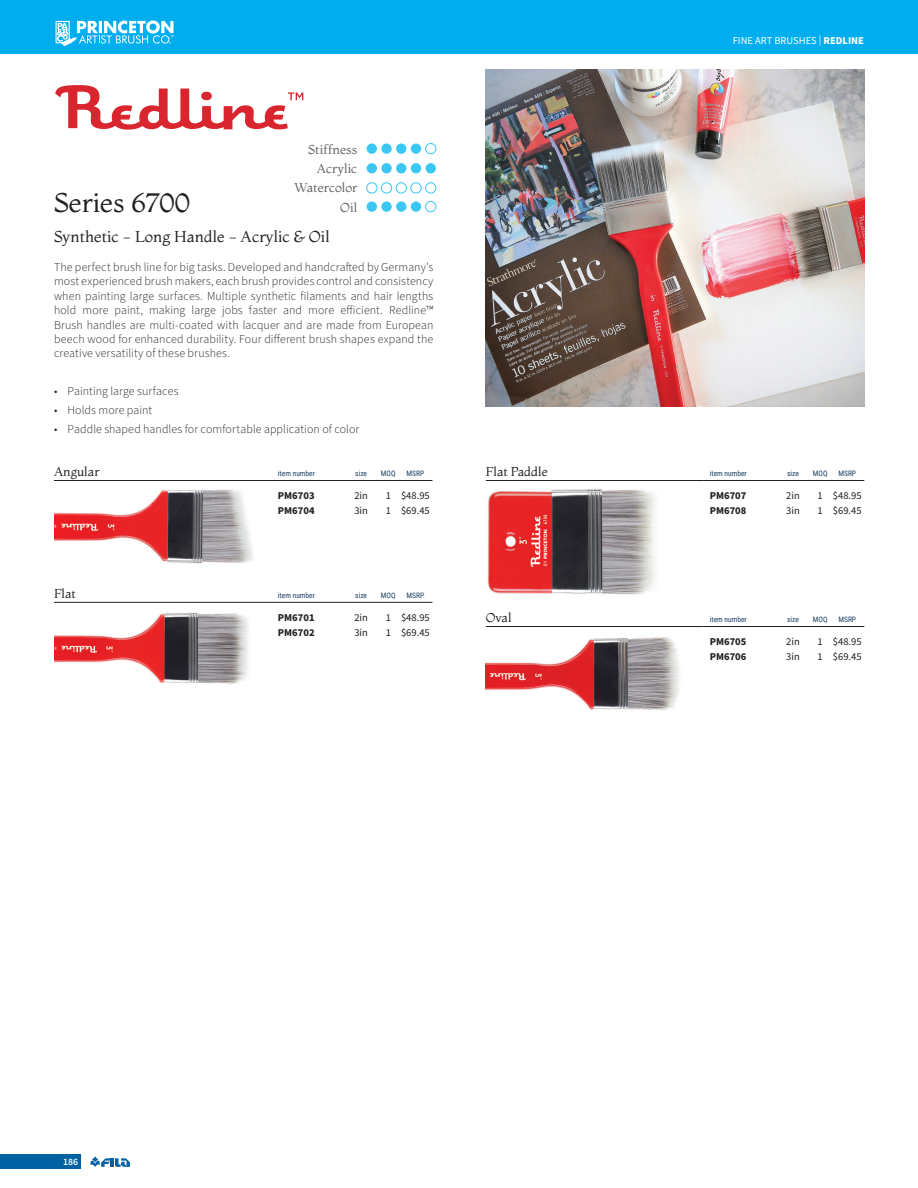
<style>
.page{position:relative;width:918px;height:1188px;background:#fff}
.page>*{position:absolute;margin:0;border:0;box-sizing:border-box;transform-origin:0 0}
.t1{font:27px "Montaga";color:#231f20}
.t2{font:15.75px "Montaga";color:#231f20}
.t3{font:12.9px/19.4px "Montaga";color:#636366;text-align:right}
.t4{font:12.75px "Montaga";color:#231f20}
.t5{font:300 12px/14.4px "Source Sans Pro";letter-spacing:.01em;color:#231f20;text-align:justify}
.t6{font:10.5px "Source Sans Pro";color:#231f20}
.t7{font:700 10.5px "Source Sans Pro";color:#231f20}
.t8{font:10.5px "Source Sans Pro";color:#fff}
.t9{font:600 9.75px "Source Sans Pro";color:#fff}
.t10{font:7.5px "Roboto Condensed";color:#1b4064}
.s1{font-weight:700}
</style>
<div class="page">
<svg style="left:91px;top:1157px;width:39px;height:10px"></svg>
<div style="left:0;top:1154px;width:80px;height:15px;background:#0062a3"></div>
<div style="left:0;top:0;width:918px;height:54px;background:#00aeef"></div>
<svg style="left:56px;top:20px;width:118px;height:26px"></svg>
<hr style="left:54px;top:480px;width:378px;height:1px;background:#231f20">
<hr style="left:54px;top:602px;width:378px;height:1px;background:#231f20">
<img style="left:54px;top:489px;width:199px;height:75px">
<img style="left:54px;top:612px;width:194px;height:72px">
<img style="left:486px;top:69px;width:378px;height:337px">
<svg style="left:55px;top:85px;width:248px;height:45px"></svg>
<hr style="left:486px;top:480px;width:218px;height:1px;background:#231f20">
<hr style="left:704px;top:480px;width:160px;height:1px;background:#231f20">
<hr style="left:486px;top:626px;width:218px;height:1px;background:#231f20">
<hr style="left:704px;top:626px;width:160px;height:1px;background:#231f20">
<img style="left:487px;top:488px;width:169px;height:107px">
<img style="left:486px;top:637px;width:194px;height:73px">
<div style="left:367px;top:144px;width:10px;height:10px;background:#3bc7f4;border-radius:50%"></div>
<div style="left:381px;top:144px;width:11px;height:10px;background:#3bc7f4;border-radius:50%"></div>
<div style="left:396px;top:144px;width:10px;height:10px;background:#3bc7f4;border-radius:50%"></div>
<div style="left:411px;top:144px;width:10px;height:10px;background:#3bc7f4;border-radius:50%"></div>
<div style="left:425px;top:143px;width:11px;height:11px;border:1px solid #3bc7f4;border-radius:50%"></div>
<div style="left:367px;top:163px;width:10px;height:10px;background:#3bc7f4;border-radius:50%"></div>
<div style="left:381px;top:163px;width:11px;height:10px;background:#3bc7f4;border-radius:50%"></div>
<div style="left:396px;top:163px;width:10px;height:10px;background:#3bc7f4;border-radius:50%"></div>
<div style="left:411px;top:163px;width:10px;height:10px;background:#3bc7f4;border-radius:50%"></div>
<div style="left:426px;top:163px;width:10px;height:10px;background:#3bc7f4;border-radius:50%"></div>
<div style="left:366px;top:182px;width:11px;height:11px;border:1px solid #3bc7f4;border-radius:50%"></div>
<div style="left:381px;top:182px;width:11px;height:11px;border:1px solid #3bc7f4;border-radius:50%"></div>
<div style="left:396px;top:182px;width:11px;height:11px;border:1px solid #3bc7f4;border-radius:50%"></div>
<div style="left:411px;top:182px;width:10px;height:11px;border:1px solid #3bc7f4;border-radius:50%"></div>
<div style="left:425px;top:182px;width:11px;height:11px;border:1px solid #3bc7f4;border-radius:50%"></div>
<div style="left:367px;top:201px;width:10px;height:11px;background:#3bc7f4;border-radius:50%"></div>
<div style="left:381px;top:201px;width:11px;height:11px;background:#3bc7f4;border-radius:50%"></div>
<div style="left:396px;top:201px;width:10px;height:11px;background:#3bc7f4;border-radius:50%"></div>
<div style="left:411px;top:201px;width:10px;height:11px;background:#3bc7f4;border-radius:50%"></div>
<div style="left:425px;top:201px;width:11px;height:11px;border:1px solid #3bc7f4;border-radius:50%"></div>
<p class="t3" style="left:294px;top:139px;width:65px">Stiffness<br>Acrylic<br>Watercolor<br>Oil</p>
<h1 class="t1" style="left:54px;top:186px;width:137px">Series 6700</h1>
<h2 class="t2" style="left:54px;top:227px;width:277px">Synthetic - Long Handle - Acrylic &amp; Oil</h2>
<p class="t5" style="left:54px;top:261px;width:381px">The perfect brush line for big tasks. Developed and handcrafted by Germany’s most experienced brush makers, each brush provides control and consistency when painting large surfaces. Multiple synthetic filaments and hair lengths hold more paint, making large jobs faster and more efficient. Redline™ Brush handles are multi-coated with lacquer and are made from European beech wood for enhanced durability. Four different brush shapes expand the creative versatility of these brushes.</p>
<p class="t5" style="left:54px;top:385px;width:126px">• Painting large surfaces</p>
<p class="t5" style="left:54px;top:404px;width:100px">• Holds more paint</p>
<p class="t5" style="left:54px;top:423px;width:307px">• Paddle shaped handles for comfortable application of color</p>
<p class="t4" style="left:54px;top:464px;width:47px">Angular</p>
<p class="t10" style="left:278px;top:469px;width:39px">item number</p>
<p class="t10" style="left:355px;top:469px;width:13px">size</p>
<p class="t10" style="left:381px;top:469px;width:16px">MOQ</p>
<p class="t10" style="left:407px;top:469px;width:19px">MSRP</p>
<p class="t7" style="left:278px;top:489px;width:38px">PM6703</p>
<p class="t6" style="left:354px;top:489px;width:15px">2in</p>
<p class="t6" style="left:386px;top:489px;width:46px">1 $48.95</p>
<p class="t7" style="left:278px;top:504px;width:38px">PM6704</p>
<p class="t6" style="left:354px;top:504px;width:15px">3in</p>
<p class="t6" style="left:386px;top:504px;width:46px">1 $69.45</p>
<p class="t4" style="left:54px;top:586px;width:23px">Flat</p>
<p class="t10" style="left:278px;top:591px;width:39px">item number</p>
<p class="t10" style="left:355px;top:591px;width:13px">size</p>
<p class="t10" style="left:381px;top:591px;width:16px">MOQ</p>
<p class="t10" style="left:407px;top:591px;width:19px">MSRP</p>
<p class="t7" style="left:278px;top:611px;width:38px">PM6701</p>
<p class="t6" style="left:354px;top:611px;width:15px">2in</p>
<p class="t6" style="left:386px;top:611px;width:46px">1 $48.95</p>
<p class="t7" style="left:278px;top:626px;width:38px">PM6702</p>
<p class="t6" style="left:354px;top:626px;width:15px">3in</p>
<p class="t6" style="left:386px;top:626px;width:46px">1 $69.45</p>
<p class="t8" style="left:733px;top:34px;width:133px">FINE ART BRUSHES | <span class="s1">REDLINE</span></p>
<p class="t4" style="left:486px;top:464px;width:64px">Flat Paddle</p>
<p class="t10" style="left:710px;top:469px;width:39px">item number</p>
<p class="t10" style="left:787px;top:469px;width:13px">size</p>
<p class="t10" style="left:813px;top:469px;width:16px">MOQ</p>
<p class="t10" style="left:838px;top:469px;width:19px">MSRP</p>
<p class="t7" style="left:710px;top:489px;width:38px">PM6707</p>
<p class="t6" style="left:786px;top:489px;width:15px">2in</p>
<p class="t6" style="left:818px;top:489px;width:46px">1 $48.95</p>
<p class="t7" style="left:710px;top:504px;width:38px">PM6708</p>
<p class="t6" style="left:786px;top:504px;width:15px">3in</p>
<p class="t6" style="left:818px;top:504px;width:46px">1 $69.45</p>
<p class="t4" style="left:486px;top:610px;width:27px">Oval</p>
<p class="t10" style="left:710px;top:615px;width:39px">item number</p>
<p class="t10" style="left:787px;top:615px;width:13px">size</p>
<p class="t10" style="left:813px;top:615px;width:16px">MOQ</p>
<p class="t10" style="left:838px;top:615px;width:19px">MSRP</p>
<p class="t7" style="left:710px;top:635px;width:38px">PM6705</p>
<p class="t6" style="left:786px;top:635px;width:15px">2in</p>
<p class="t6" style="left:818px;top:635px;width:46px">1 $48.95</p>
<p class="t7" style="left:710px;top:650px;width:38px">PM6706</p>
<p class="t6" style="left:786px;top:650px;width:15px">3in</p>
<p class="t6" style="left:818px;top:650px;width:46px">1 $69.45</p>
<p class="t9" style="left:63px;top:1156px;width:17px">186</p>
</div>
